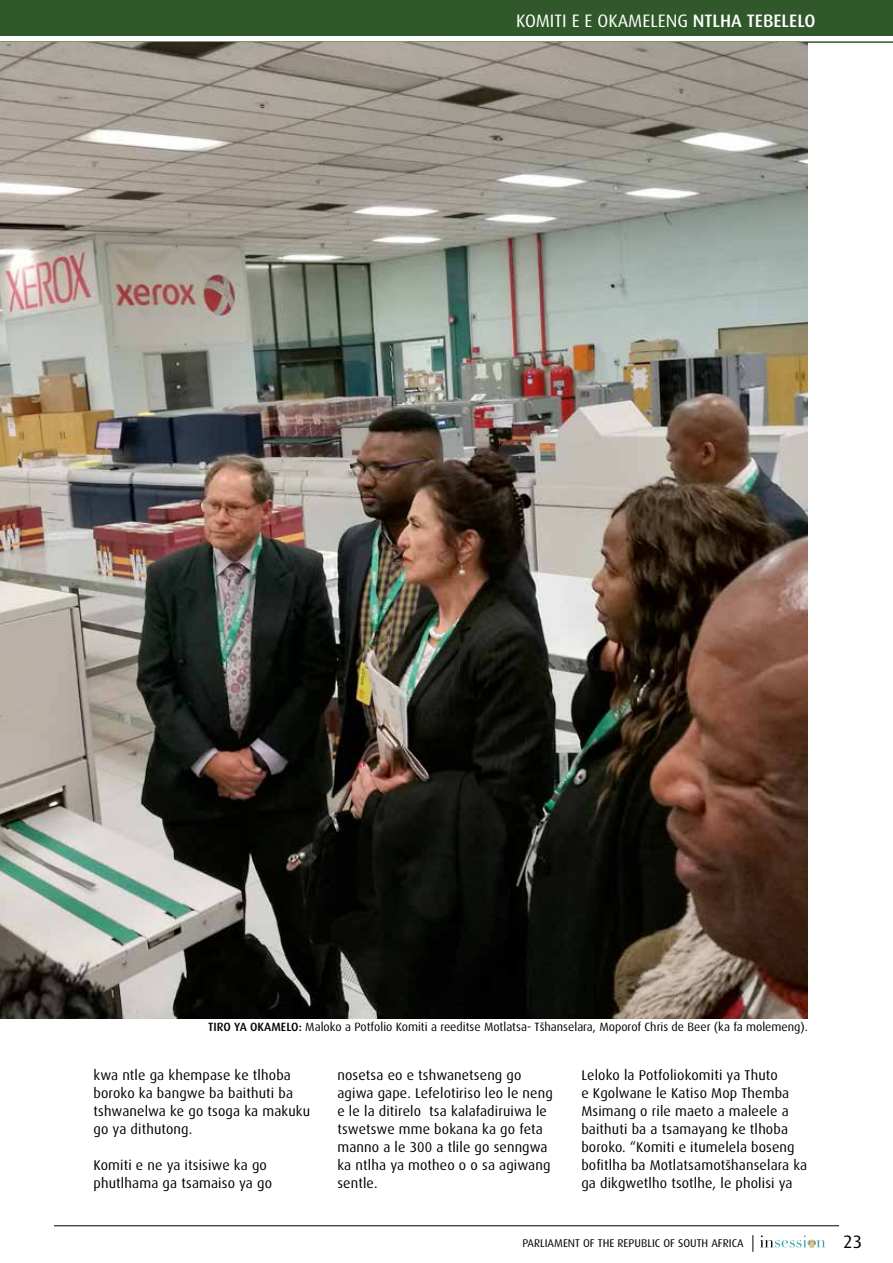
<style>
.page{position:relative;width:893px;height:1263px;background:#fff}
.page>*{position:absolute;margin:0;border:0;box-sizing:border-box;transform-origin:0 0}
.t1{font:18px "Dax";color:#fff}
.t2{font:500 18px "Dax";color:#fff}
.t3{font:18px "Dax";color:#000}
.t4{font:14.1px/18px "Dax";letter-spacing:.01em;color:#000}
.t5{font:12px "Dax";color:#000}
.t6{font:11.25px "Dax";color:#000}
.s1{font-weight:500}
</style>
<div class="page">
<svg style="left:752px;top:1235px;width:1px;height:17px"></svg>
<hr style="left:54px;top:1225px;width:785px;height:1px;background:#000">
<svg style="left:760px;top:1235px;width:65px;height:13px"></svg>
<div style="left:0;top:0;width:893px;height:36px;background:#30582a"></div>
<hr style="left:0;top:41px;width:893px;height:2px;background:#30582a">
<img style="left:0;top:43px;width:808px;height:975px">
<p class="t1" style="left:516px;top:11px;width:9px">komiti</p>
<p class="t1" style="left:572px;top:11px;width:37px">eeokameleng</p>
<p class="t2" style="left:693px;top:11px;width:22px">NTLHA</p>
<p class="t2" style="left:747px;top:11px;width:36px">TEBELELO</p>
<p class="t5" style="left:208px;top:1020px;width:601px"><span class="s1">TIRO YA OKAMELO:</span> Maloko a Potfolio Komiti a reeditse Motlatsa- Tšhanselara, Moporof Chris de Beer (ka fa molemeng).</p>
<p class="t4" style="left:94px;top:1066px;width:218px">kwa ntle ga khempase ke tlhoba boroko ka bangwe ba baithuti ba tshwanelwa ke go tsoga ka makuku go ya dithutong.</p>
<p class="t4" style="left:94px;top:1156px;width:180px">Komiti e ne ya itsisiwe ka go phutlhama ga tsamaiso ya go</p>
<p class="t4" style="left:337px;top:1066px;width:217px">nosetsa eo e tshwanetseng go agiwa gape. Lefelotiriso leo le neng e le la ditirelo tsa kalafadiruiwa le tswetswe mme bokana ka go feta manno a le 300 a tlile go senngwa ka ntlha ya motheo o o sa agiwang sentle.</p>
<p class="t4" style="left:581px;top:1066px;width:227px">Leloko la Potfoliokomiti ya Thuto<br>e Kgolwane le Katiso Mop Themba Msimang o rile maeto a maleele a baithuti ba a tsamayang ke tlhoba boroko. “Komiti e itumelela boseng bofitlha ba Motlatsamotšhanselara ka ga dikgwetlho tsotlhe, le pholisi ya</p>
<p class="t6" style="left:522px;top:1237px;width:223px">PARLIAMENT OF THE REPUBLIC OF SOUTH AFRICA</p>
<p class="t3" style="left:843px;top:1232px;width:21px">23</p>
</div>
